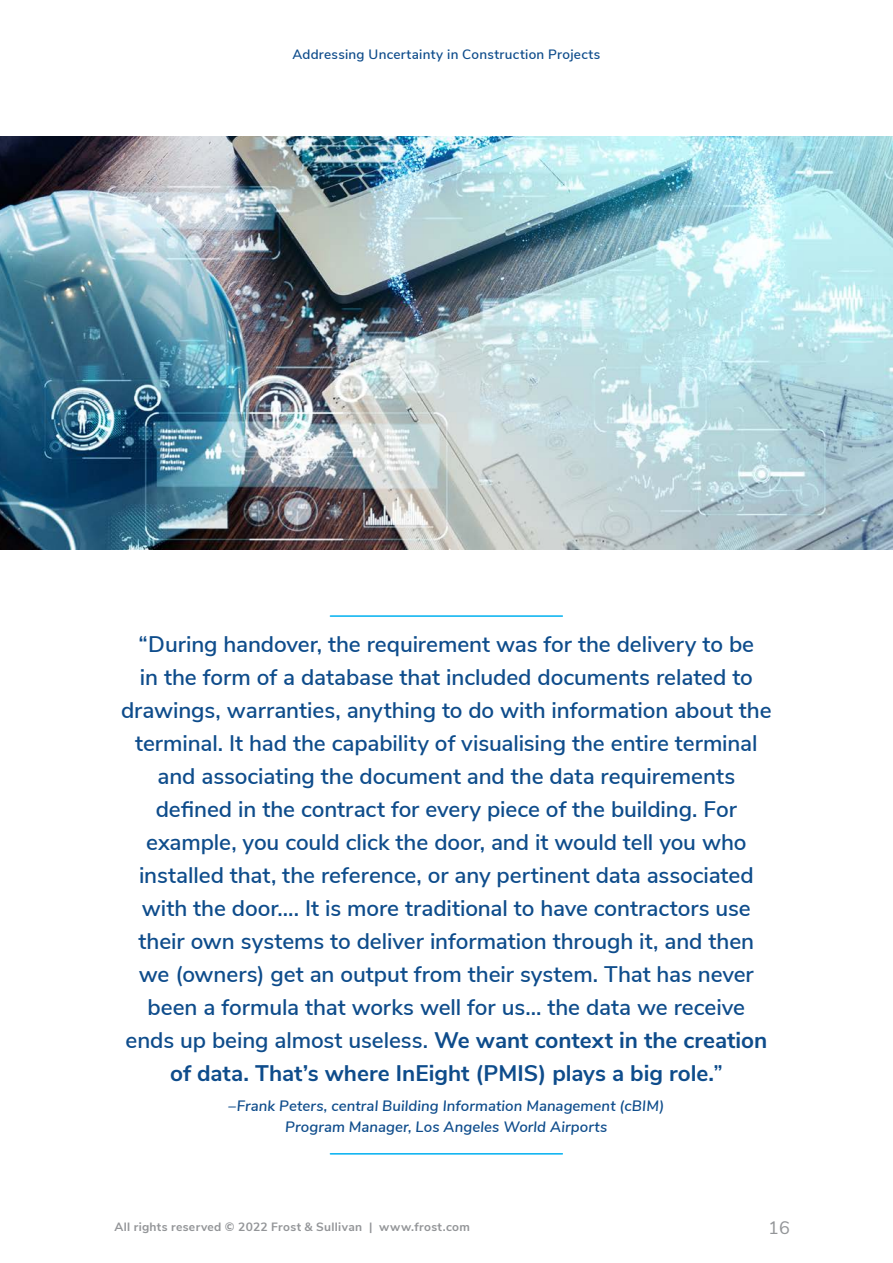
<style>
.page{position:relative;width:893px;height:1263px;background:#fff}
.page>*{position:absolute;margin:0;border:0;box-sizing:border-box;transform-origin:0 0}
.Pull_Quote_non-photo{font:600 22.5px/33px "Nunito Sans";letter-spacing:-.005em;color:#0e4c8b;text-align:center}
.t1{font:18px "Nunito Sans";color:#939598}
.Pull_Quote_non-photo-2{font:italic 600 15px/21px "Nunito Sans";letter-spacing:.005em;color:#0e4c8b;text-align:center}
.t2{font:600 13.5px "Nunito Sans";letter-spacing:.02em;color:#0e4c8b}
.t3{font:700 12px "Nunito Sans";letter-spacing:.025em;color:#939598}
.s1{font-weight:700}
</style>
<div class="page">
<hr style="left:330px;top:1153px;width:232px;height:1px;background:#00b0f0">
<hr style="left:330px;top:615px;width:232px;height:2px;background:#00b0f0">
<img style="left:0;top:137px;width:893px;height:412px">
<p class="t2" style="left:292px;top:44px;width:309px">Addressing Uncertainty in Construction Projects</p>
<p class="Pull_Quote_non-photo" style="left:121px;top:627px;width:652px">“During handover, the requirement was for the delivery to be<br>in the form of a database that included documents related to drawings, warranties, anything to do with information about the terminal. It had the capability of visualising the entire terminal and associating the document and the data requirements defined in the contract for every piece of the building. For example, you could click the door, and it would tell you who installed that, the reference, or any pertinent data associated with the door…. It is more traditional to have contractors use their own systems to deliver information through it, and then we (owners) get an output from their system. That has never been a formula that works well for us… the data we receive ends up being almost useless. <span class="s1">We want context in the creation of data. That’s where InEight (PMIS) plays a big role.</span>”</p>
<p class="Pull_Quote_non-photo-2" style="left:228px;top:1095px;width:437px">–Frank Peters, central Building Information Management (cBIM)<br>Program Manager, Los Angeles World Airports</p>
<p class="t3" style="left:114px;top:1218px;width:357px">All rights reserved © 2022 Frost &amp; Sullivan | www.frost.com</p>
<p class="t1" style="left:768px;top:1214px;width:23px">16</p>
</div>
